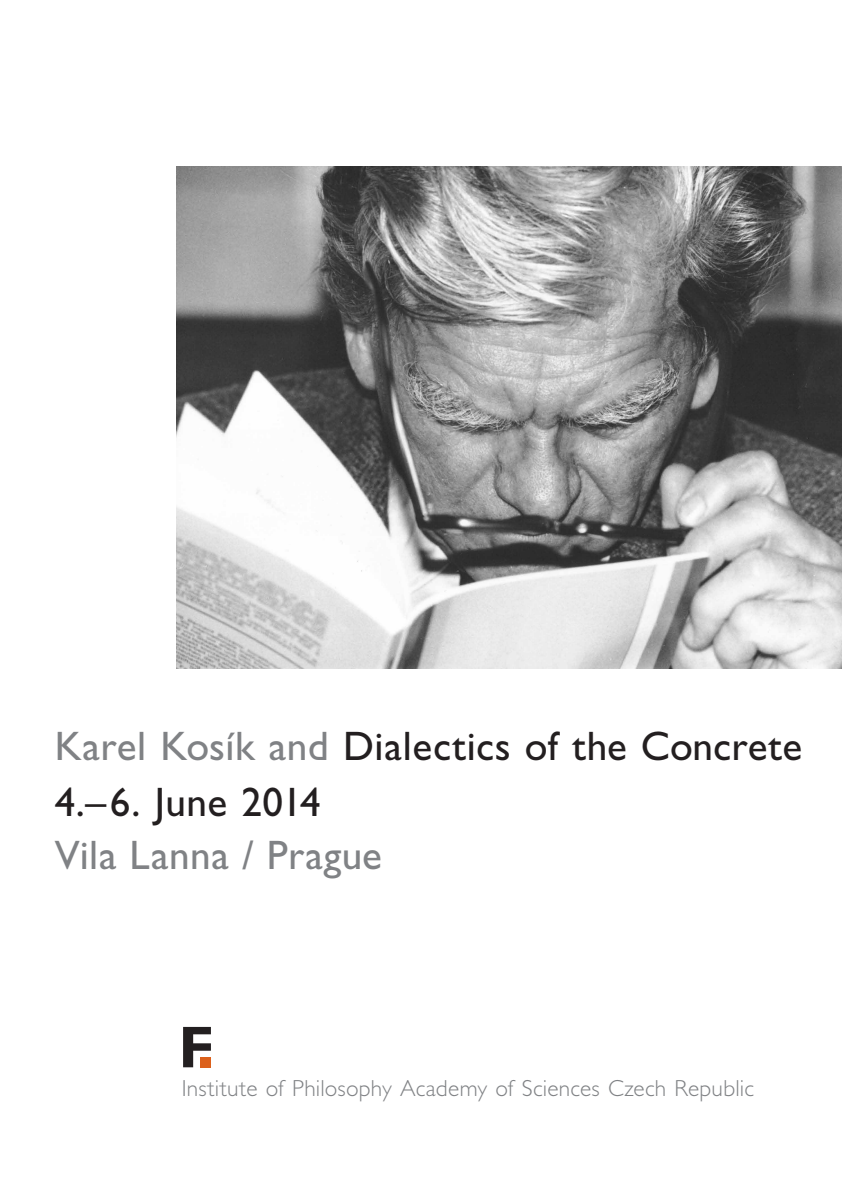
<style>
.page{position:relative;width:842px;height:1191px;background:#fff}
.page>*{position:absolute;margin:0;border:0;box-sizing:border-box;transform-origin:0 0}
.t1{font:700 59.2px "Gill Sans CE";color:#231f20}
.t2{font:41.2px "Gill Sans CE";letter-spacing:.01em;color:#231f20}
.t3{font:41.2px "Gill Sans CE";letter-spacing:.01em;color:#808285}
.t4{font:300 23.3px "Gill Sans CE";letter-spacing:.01em;color:#808285}
.s1{color:#808285}
</style>
<div class="page">
<img style="left:176px;top:167px;width:666px;height:501px">
<div style="left:201px;top:1057px;width:10px;height:10px;background:#dc611c"></div>
<p class="t2" style="left:55px;top:722px;width:749px"><span class="s1">Karel Kosík and</span> Dialectics of the Concrete</p>
<p class="t2" style="left:55px;top:778px;width:267px">4.–6. June 2014</p>
<p class="t3" style="left:55px;top:831px;width:329px">Vila Lanna / Prague</p>
<p class="t1" style="left:179px;top:1013px;width:37px">F</p>
<p class="t4" style="left:182px;top:1074px;width:574px">Institute of Philosophy Academy of Sciences Czech Republic</p>
</div>
